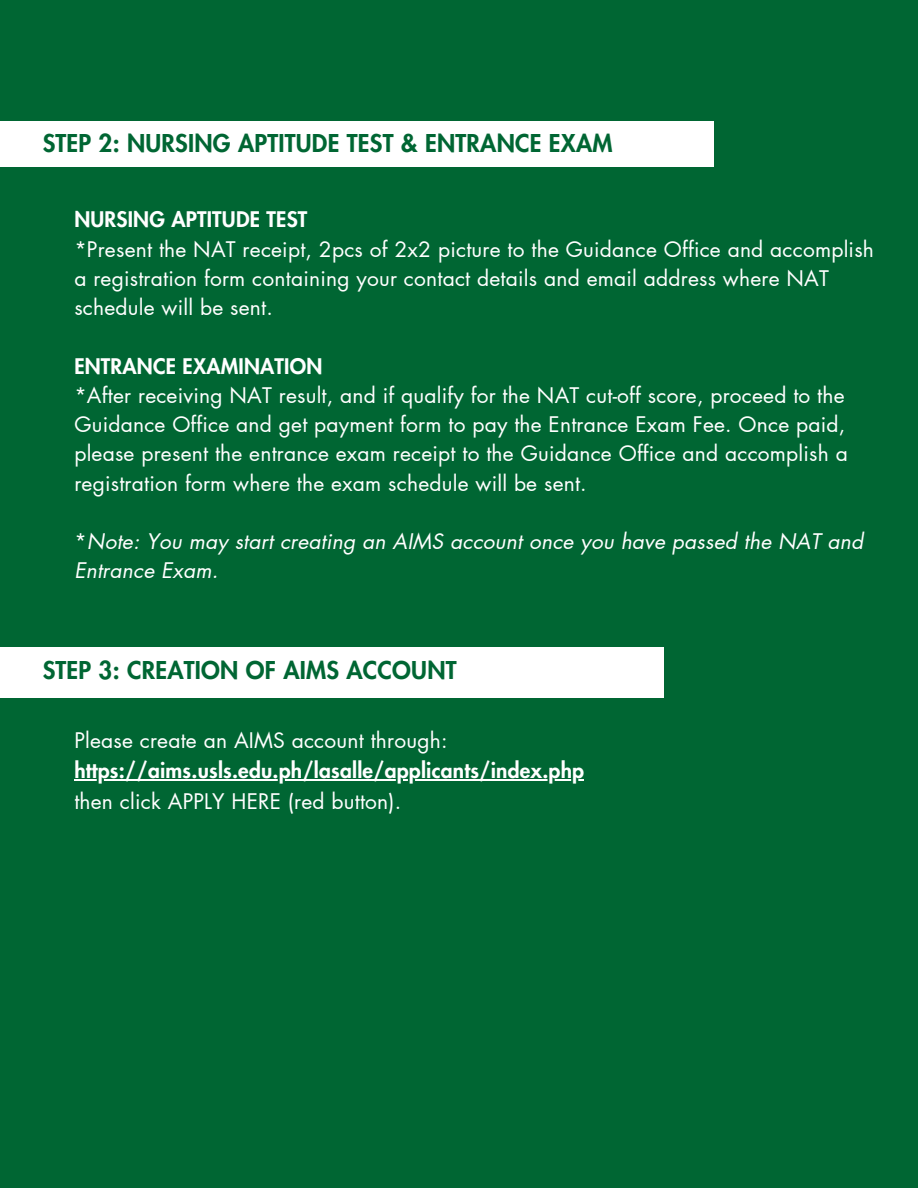
<style>
.page{position:relative;width:918px;height:1188px;background:#063}
.page>*{position:absolute;margin:0;border:0;box-sizing:border-box;transform-origin:0 0}
.t1{font:800 24px "Futura LT Pro";letter-spacing:.01em;color:#063}
.t2{font:21px/29.2px "Futura LT Pro";letter-spacing:.01em;color:#fff}
.t3{font:800 21px/30.3px "Futura LT Pro";letter-spacing:.01em;color:#fff}
.t4{font:italic 21px/29.2px "Futura LT Pro";letter-spacing:.01em;color:#fff}
.s1{font-style:normal}
.s2{font-weight:400}
</style>
<div class="page">
<div style="left:0;top:122px;width:714px;height:45px;background:#fff"></div>
<div style="left:0;top:647px;width:664px;height:50px;background:#fff"></div>
<hr style="left:74px;top:779px;width:510px;height:1px;background:#fff">
<p class="t1" style="left:43px;top:132px;width:571px">STEP 2: NURSING APTITUDE TEST &amp; ENTRANCE EXAM</p>
<h1 class="t3" style="left:74px;top:205px;width:235px">NURSING APTITUDE TEST</h1>
<p class="t2" style="left:74px;top:235px;width:801px">*Present the NAT receipt, 2pcs of 2x2 picture to the Guidance Office and accomplish a registration form containing your contact details and email address where NAT schedule will be sent.</p>
<p class="t3" style="left:74px;top:352px;width:250px">ENTRANCE EXAMINATION</p>
<p class="t2" style="left:74px;top:381px;width:775px">*After receiving NAT result, and if qualify for the NAT cut-off score, proceed to the Guidance Office and get payment form to pay the Entrance Exam Fee. Once paid, please present the entrance exam receipt to the Guidance Office and accomplish a registration form where the exam schedule will be sent.</p>
<p class="t4" style="left:74px;top:528px;width:790px"><span class="s1">*</span>Note: You may start creating an AIMS account once you have passed the NAT and<br>Entrance Exam.</p>
<p class="t1" style="left:43px;top:660px;width:415px">STEP 3: CREATION OF AIMS ACCOUNT</p>
<h1 class="t2" style="left:74px;top:726px;width:375px">Please create an AIMS account through:</h1>
<p class="t3" style="left:74px;top:756px;width:511px">https://aims.usls.edu.ph/lasalle/applicants/index.php <span class="s2">then click APPLY HERE (red button).</span></p>
</div>
